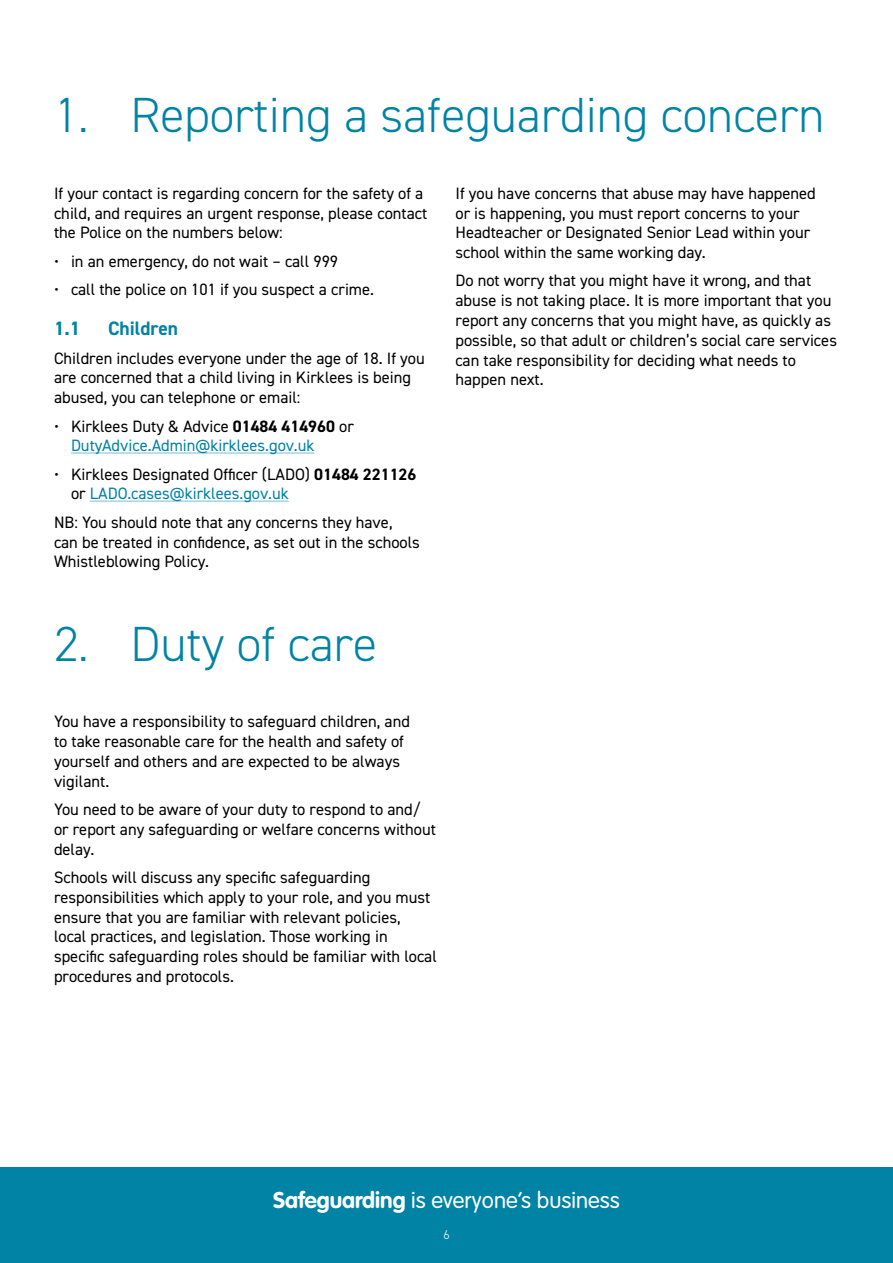
<style>
.page{position:relative;width:893px;height:1263px;background:#fff}
.page>*{position:absolute;margin:0;border:0;box-sizing:border-box;transform-origin:0 0}
.t1{font:300 49.5px "DIN2014";color:#0083a5}
.t2{font:300 22.5px "VAG Rounded Std";color:#fff}
.t3{font:700 19.5px "DIN2014";color:#0083a5}
.t4{font:16.5px/19.8px "DIN2014";color:#000}
.t5{font:16.5px/19.8px "DIN2014";color:#0083a5}
.t6{font:300 12.75px "DIN2014";color:#fff}
.s1{color:#000}
.s2{font-weight:700;color:#000}
.s3{font-weight:700}
.s4{color:#0083a5}
</style>
<div class="page">
<div style="left:0;top:1167px;width:893px;height:96px;background:#0083a5"></div>
<hr style="left:71px;top:453px;width:243px;height:1px;background:#7bbdd2">
<hr style="left:90px;top:501px;width:199px;height:1px;background:#7bbdd2">
<h1 class="t1" style="left:54px;top:85px;width:772px">1. Reporting a safeguarding concern</h1>
<p class="t4" style="left:54px;top:183px;width:375px">If your contact is regarding concern for the safety of a child, and requires an urgent response, please contact the Police on the numbers below:</p>
<p class="t4" style="left:54px;top:251px;width:286px">• in an emergency, do not wait – call 999</p>
<p class="t4" style="left:54px;top:279px;width:322px">• call the police on 101 if you suspect a crime.</p>
<p class="t3" style="left:54px;top:316px;width:28px">1.1</p>
<p class="t3" style="left:108px;top:316px;width:72px">Children</p>
<p class="t4" style="left:54px;top:348px;width:372px">Children includes everyone under the age of 18. If you are concerned that a child living in Kirklees is being abused, you can telephone or email:</p>
<p class="t5" style="left:71px;top:416px;width:284px;text-indent:-17px"><span class="s1">• Kirklees Duty &amp; Advice</span> <span class="s2">01484 414960</span> <span class="s1">or<br></span>DutyAdvice.Admin@kirklees.gov.uk</p>
<p class="t4" style="left:71px;top:464px;width:347px;text-indent:-17px">• Kirklees Designated Officer (LADO) <span class="s3">01484 221126 </span>or <span class="s4">LADO.cases@kirklees.gov.uk</span></p>
<p class="t4" style="left:54px;top:512px;width:367px">NB: You should note that any concerns they have, can be treated in confidence, as set out in the schools<br>Whistleblowing Policy.</p>
<p class="t4" style="left:455px;top:183px;width:362px">If you have concerns that abuse may have happened or is happening, you must report concerns to your Headteacher or Designated Senior Lead within your school within the same working day.</p>
<p class="t4" style="left:455px;top:270px;width:383px">Do not worry that you might have it wrong, and that abuse is not taking place. It is more important that you report any concerns that you might have, as quickly as possible, so that adult or children’s social care services can take responsibility for deciding what needs to happen next.</p>
<h1 class="t1" style="left:54px;top:614px;width:324px">2. Duty of care</h1>
<p class="t4" style="left:54px;top:711px;width:357px">You have a responsibility to safeguard children, and to take reasonable care for the health and safety of yourself and others and are expected to be always vigilant.</p>
<p class="t4" style="left:54px;top:799px;width:383px">You need to be aware of your duty to respond to and/ or report any safeguarding or welfare concerns without delay.</p>
<p class="t4" style="left:54px;top:867px;width:384px">Schools will discuss any specific safeguarding responsibilities which apply to your role, and you must ensure that you are familiar with relevant policies, local practices, and legislation. Those working in specific safeguarding roles should be familiar with local procedures and protocols.</p>
<h2 class="t2" style="left:273px;top:1187px;width:348px"><span class="s3">Safeguarding</span> is everyone’s business</h2>
<p class="t6" style="left:443px;top:1227px;width:8px">6</p>
</div>
